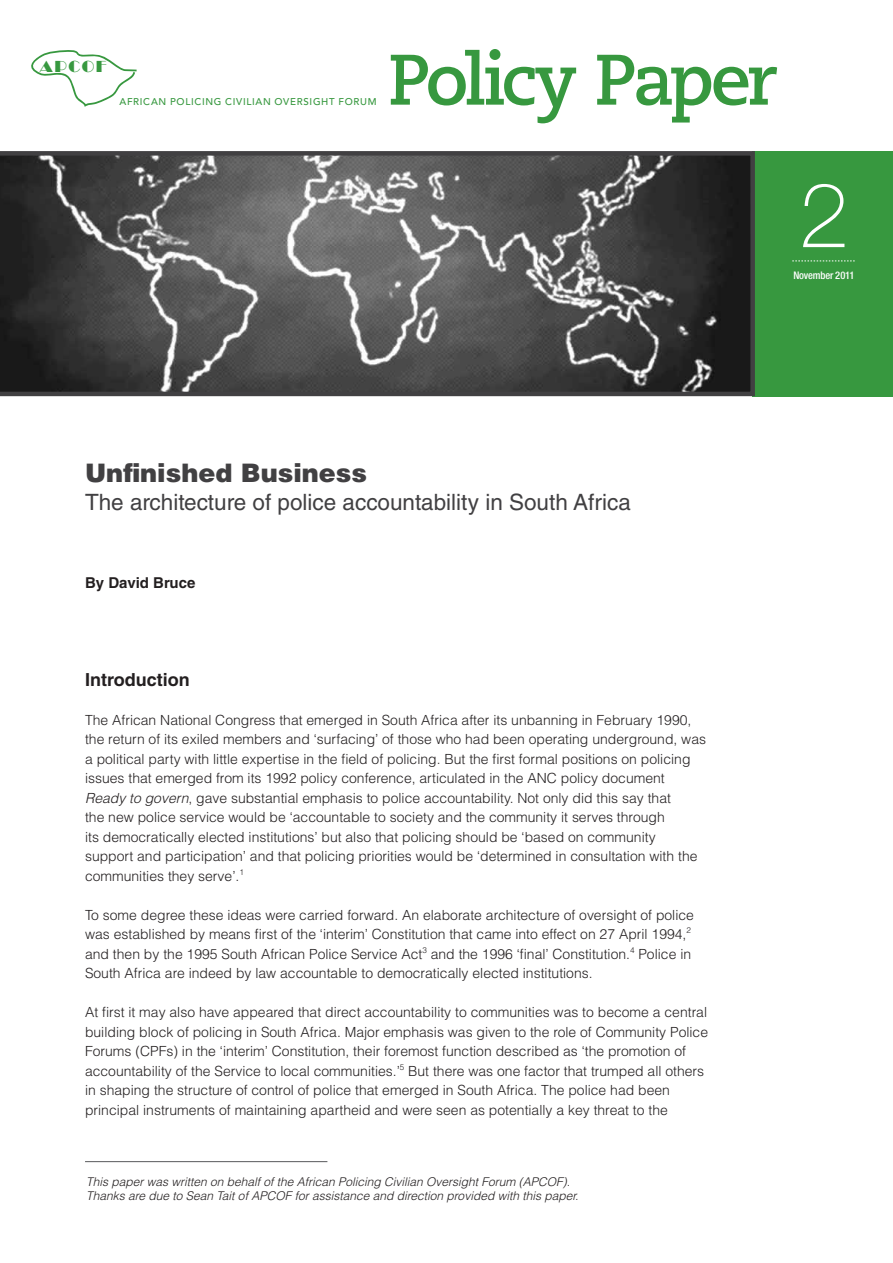
<style>
.page{position:relative;width:893px;height:1263px;background:#fff}
.page>*{position:absolute;margin:0;border:0;box-sizing:border-box;transform-origin:0 0}
.t1{font:100 90px "Helvetica Neue LT Std";color:#fff}
.t2{font:700 71.25px "Caecilia LT Std";letter-spacing:-.06em;color:#37983f}
.t3{font:900 25.5px "Helvetica LT Std";color:#414042}
.t4{font:22.5px "Helvetica LT Std";color:#414042}
.t5{font:700 18px "Helvetica LT Std";color:#231f20}
.t6{font:16.5px "Broadway";letter-spacing:.1em;color:#37983f}
.t7{font:700 15px "Helvetica LT Std";color:#231f20}
.t8{font:300 13.95px/19.5px "Helvetica LT Std";color:#231f20}
.t9{font:italic 300 12px/13.5px "Helvetica LT Std";color:#231f20}
.t10{font:500 condensed 10.5px "Helvetica Neue LT Std";letter-spacing:-.015em;color:#fff}
.t11{font:500 9.75px "Avenir LT Std";letter-spacing:.07em;color:#37983f}
.s1{font-style:italic}
</style>
<div class="page">
<div style="left:753px;top:151px;width:140px;height:245px;background:#37983f"></div>
<svg style="left:0;top:151px;width:755px;height:245px;background:#545454"></svg>
<svg style="left:31px;top:50px;width:106px;height:57px"></svg>
<hr style="left:85px;top:1161px;width:242px;height:1px;background:#58595b">
<svg style="left:792px;top:261px;width:63px;height:1px"></svg>
<p class="t6" style="left:40px;top:57px;width:68px">APCOF</p>
<p class="t11" style="left:119px;top:96px;width:259px">AFRICAN POLICING CIVILIAN OVERSIGHT FORUM</p>
<h2 class="t2" style="left:388px;top:38px;width:391px">Policy Paper</h2>
<h1 class="t1" style="left:799px;top:164px;width:52px">2</h1>
<p class="t10" style="left:793px;top:269px;width:63px">November 2011</p>
<h3 class="t3" style="left:85px;top:456px;width:283px">Unfinished Business</h3>
<h3 class="t4" style="left:85px;top:489px;width:547px">The architecture of police accountability in South Africa</h3>
<p class="t7" style="left:85px;top:574px;width:112px">By David Bruce</p>
<p class="t5" style="left:85px;top:668px;width:106px">Introduction</p>
<p class="t8" style="left:85px;top:710px;width:622px">The African National Congress that emerged in South Africa after its unbanning in February 1990, the return of its exiled members and ‘surfacing’ of those who had been operating underground, was a political party with little expertise in the field of policing. But the first formal positions on policing issues that emerged from its 1992 policy conference, articulated in the ANC policy document <span class="s1">Ready to govern</span>, gave substantial emphasis to police accountability. Not only did this say that<br>the new police service would be ‘accountable to society and the community it serves through<br>its democratically elected institutions’ but also that policing should be ‘based on community support and participation’ and that policing priorities would be ‘determined in consultation with the communities they serve’.<sup>1</sup></p>
<p class="t8" style="left:85px;top:905px;width:610px">To some degree these ideas were carried forward. An elaborate architecture of oversight of police was established by means first of the ‘interim’ Constitution that came into effect on 27 April 1994,<sup>2 </sup>and then by the 1995 South African Police Service Act<sup>3</sup> and the 1996 ‘final’ Constitution.<sup>4</sup> Police in South Africa are indeed by law accountable to democratically elected institutions.</p>
<p class="t8" style="left:85px;top:1002px;width:625px">At first it may also have appeared that direct accountability to communities was to become a central building block of policing in South Africa. Major emphasis was given to the role of Community Police Forums (CPFs) in the ‘interim’ Constitution, their foremost function described as ‘the promotion of accountability of the Service to local communities.’<sup>5</sup> But there was one factor that trumped all others in shaping the structure of control of police that emerged in South Africa. The police had been principal instruments of maintaining apartheid and were seen as potentially a key threat to the</p>
<p class="t9" style="left:86px;top:1175px;width:494px">This paper was written on behalf of the African Policing Civilian Oversight Forum (APCOF).<br>Thanks are due to Sean Tait of APCOF for assistance and direction provided with this paper.</p>
</div>
